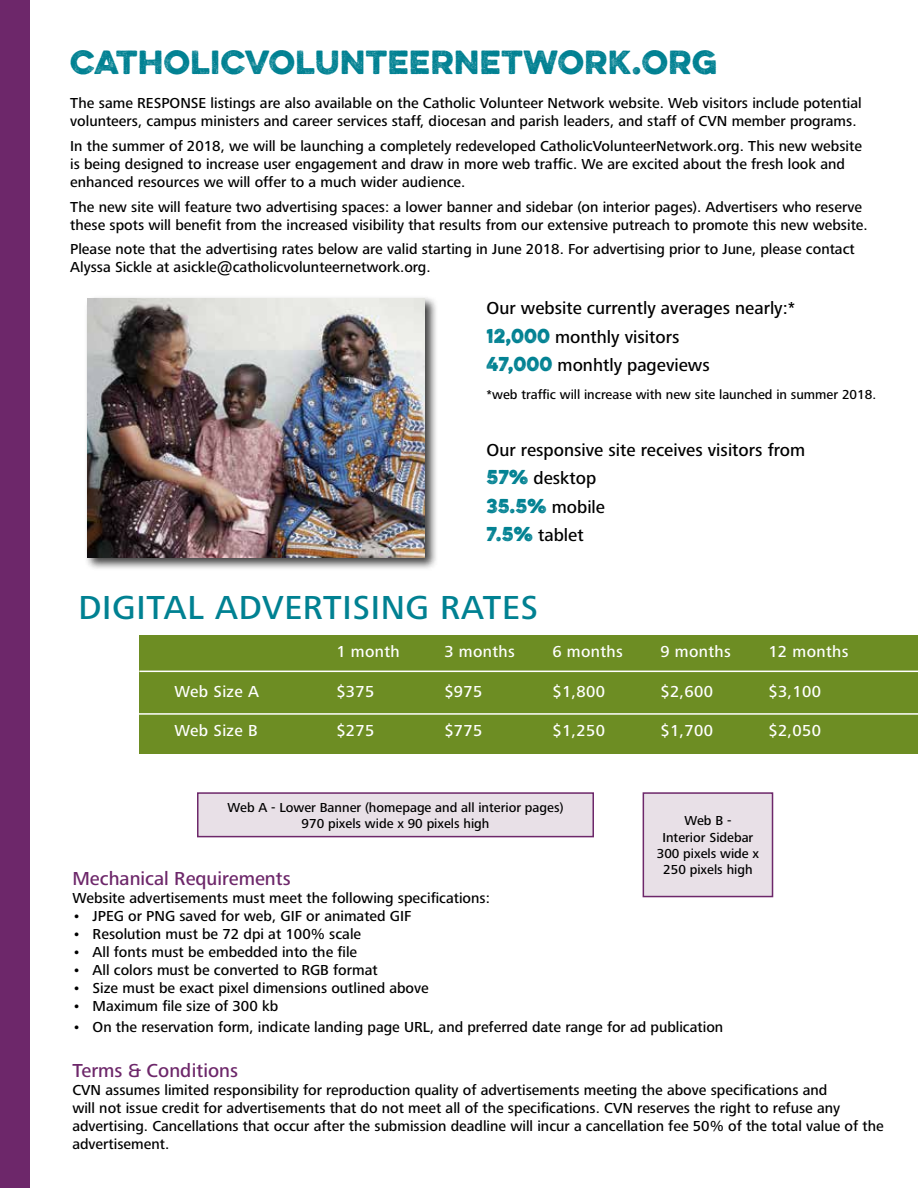
<style>
.page{position:relative;width:918px;height:1188px;background:#fff}
.page>*{position:absolute;margin:0;border:0;box-sizing:border-box;transform-origin:0 0}
.t1{font:500 34.5px "Frutiger Next Pro";letter-spacing:.02em;color:#008192}
.t2{font:700 30px "Eveleth";letter-spacing:.02em;color:#008192}
.t3{font:500 19.5px "Frutiger Next Pro";color:#6d276a}
.t4{font:500 18px/28.3px "Frutiger Next Pro";color:#000}
.t5{font:500 16.5px "Frutiger Next Pro";letter-spacing:.02em;color:#fff}
.t6{font:500 15px/18px "Frutiger Next Pro";color:#000}
.t7{font:500 13.5px/16.2px "Frutiger Next Pro";color:#000;text-align:center}
.s1{font-family:"Eveleth";font-weight:700;color:#008192}
</style>
<div class="page">
<div style="left:0;top:0;width:29px;height:1188px;background:#6d276a"></div>
<div style="left:198px;top:793px;width:395px;height:44px;background:#e8e0e7"></div>
<div style="left:197px;top:792px;width:397px;height:45px;border:2px solid #6d276a"></div>
<div style="left:643px;top:793px;width:130px;height:104px;background:#e8e0e7"></div>
<div style="left:643px;top:792px;width:130px;height:105px;border:2px solid #6d276a"></div>
<div style="left:84px;top:295px;width:354px;height:276px;background:#000;opacity:.75"></div>
<img style="left:87px;top:299px;width:338px;height:259px">
<div style="left:139px;top:635px;width:779px;height:119px;background:#6d8d23"></div>
<hr style="left:136px;top:713px;width:782px;height:2px;background:#fff">
<hr style="left:139px;top:671px;width:779px;height:1px;background:#fff">
<h2 class="t2" style="left:70px;top:39px;width:648px">CATHOLICVOLUNTEERNETWORK.ORG</h2>
<p class="t6" style="left:70px;top:94px;width:793px">The same RESPONSE listings are also available on the Catholic Volunteer Network website. Web visitors include potential volunteers, campus ministers and career services staff, diocesan and parish leaders, and staff of CVN member programs.</p>
<p class="t6" style="left:70px;top:137px;width:793px">I n the summer of 2018, we will be launching a completely redeveloped CatholicVolunteerNetwork.org. This new website is being designed to increase user engagement and draw in more web traffic. We are excited about the fresh look and enhanced resources we will offer to a much wider audience.</p>
<p class="t6" style="left:70px;top:198px;width:799px">The new site will feature two advertising spaces: a lower banner and sidebar (on interior pages). Advertisers who reserve these spots will benefit from the increased visibility that results from our extensive putreach to promote this new website.</p>
<p class="t6" style="left:70px;top:240px;width:786px">Please note that the advertising rates below are valid starting in June 2018. For advertising prior to June, please contact<br>Alyssa Sickle at asickle@catholicvolunteernetwork.org.</p>
<p class="t4" style="left:487px;top:294px;width:310px">Our website currently averages nearly:*<br><span class="s1">12,000</span> monthly visitors<br><span class="s1">47,000</span> monhtly pageviews</p>
<p class="t7" style="left:487px;top:387px;width:391px">*web traffic will increase with new site launched in summer 2018.</p>
<p class="t4" style="left:487px;top:436px;width:320px">Our responsive site receives visitors from<br><span class="s1">57%</span> desktop<br><span class="s1">35.5%</span> mobile<br><span class="s1">7.5%</span> tablet</p>
<h1 class="t1" style="left:78px;top:588px;width:88px">Digital</h1>
<h1 class="t1" style="left:215px;top:588px;width:45px">Advert</h1>
<h1 class="t1" style="left:342px;top:588px;width:139px">ising Rates</h1>
<p class="t5" style="left:336px;top:642px;width:65px">1 month</p>
<p class="t5" style="left:444px;top:642px;width:72px">3 months</p>
<p class="t5" style="left:552px;top:642px;width:72px">6 months</p>
<p class="t5" style="left:660px;top:642px;width:72px">9 months</p>
<p class="t5" style="left:768px;top:642px;width:82px">12 months</p>
<p class="t5" style="left:174px;top:682px;width:86px">Web Size A</p>
<p class="t5" style="left:336px;top:682px;width:40px">$375</p>
<p class="t5" style="left:444px;top:682px;width:40px">$975</p>
<p class="t5" style="left:552px;top:682px;width:54px">$1,800</p>
<p class="t5" style="left:660px;top:682px;width:54px">$2,600</p>
<p class="t5" style="left:768px;top:682px;width:54px">$3,100</p>
<p class="t5" style="left:174px;top:721px;width:85px">Web Size B</p>
<p class="t5" style="left:336px;top:721px;width:40px">$275</p>
<p class="t5" style="left:444px;top:721px;width:40px">$775</p>
<p class="t5" style="left:552px;top:721px;width:54px">$1,250</p>
<p class="t5" style="left:660px;top:721px;width:54px">$1,700</p>
<p class="t5" style="left:768px;top:721px;width:54px">$2,050</p>
<p class="t7" style="left:228px;top:799px;width:337px">Web A - Lower Banner (homepage and all interior pages)<br>970 pixels wide x 90 pixels high</p>
<p class="t7" style="left:657px;top:813px;width:104px">Web B -<br>I nterior Sidebar<br>300 pixels wide x<br>250 pixels high</p>
<h3 class="t3" style="left:72px;top:867px;width:220px">Mechanical Requirements</h3>
<p class="t6" style="left:72px;top:889px;width:419px">Website advertisements must meet the following specifications:</p>
<p class="t6" style="left:72px;top:907px;width:341px">• JPEG or PNG saved for web, GI F or animated GI F</p>
<p class="t6" style="left:72px;top:925px;width:290px">• Resolution must be 72 dpi at 100% scale</p>
<p class="t6" style="left:72px;top:943px;width:286px">• All fonts must be embedded into the file</p>
<p class="t6" style="left:72px;top:961px;width:307px">• All colors must be converted to RGB format</p>
<p class="t6" style="left:72px;top:979px;width:358px">• Size must be exact pixel dimensions outlined above</p>
<p class="t6" style="left:72px;top:997px;width:207px">• Maximum file size of 300 kb</p>
<p class="t6" style="left:72px;top:1018px;width:652px">• On the reservation form, indicate landing page URL, and preferred date range for ad publication</p>
<h3 class="t3" style="left:72px;top:1059px;width:167px">Terms &amp; Conditions</h3>
<p class="t6" style="left:72px;top:1081px;width:813px">CVN assumes limited responsibility for reproduction quality of advertisements meeting the above specifications and<br>will not issue credit for advertisements that do not meet all of the specifications. CVN reserves the right to refuse any advertising. Cancellations that occur after the submission deadline will incur a cancellation fee 50% of the total value of the advertisement.</p>
</div>
